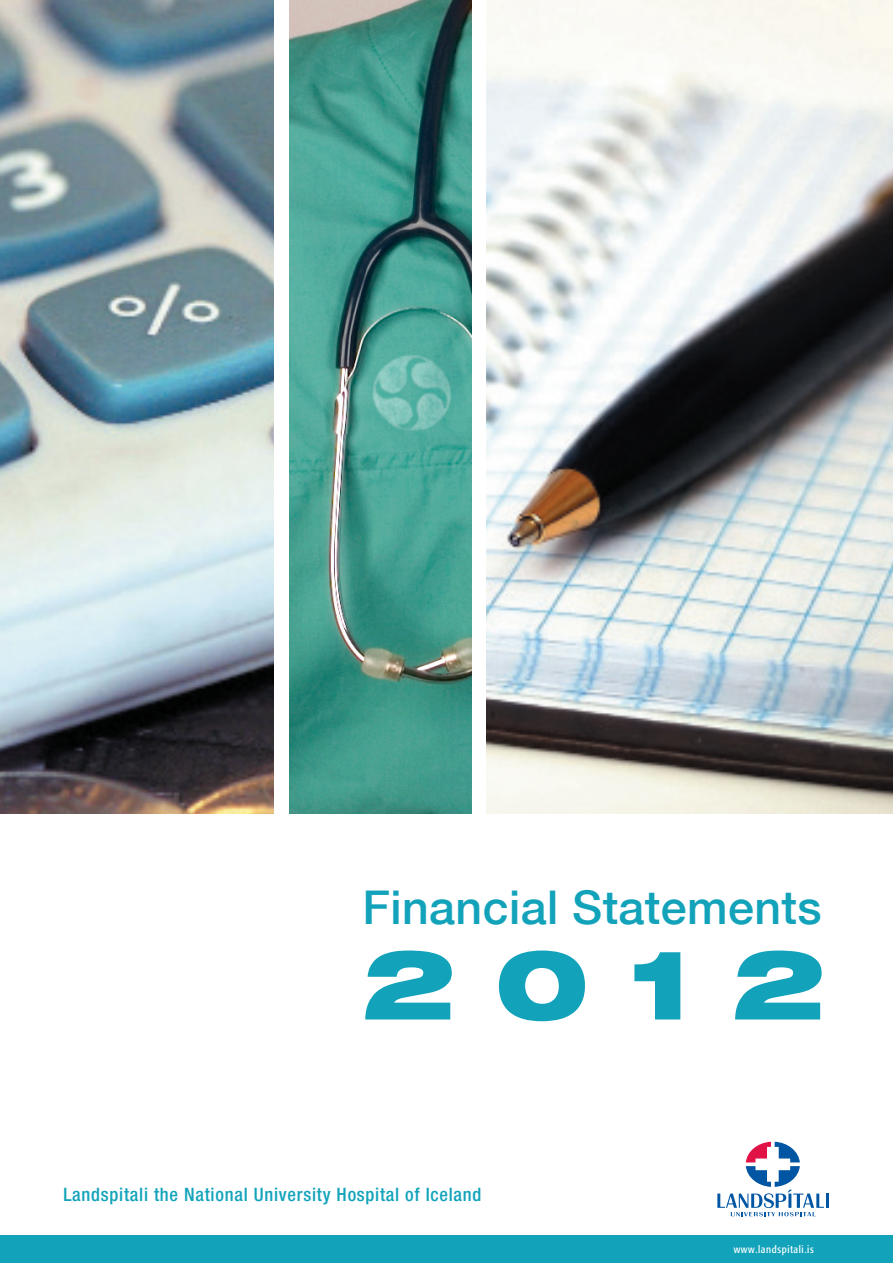
<style>
.page{position:relative;width:893px;height:1263px;background:#fff}
.page>*{position:absolute;margin:0;border:0;box-sizing:border-box;transform-origin:0 0}
.Kaflar_sem_Fyrirsögn{font:900 expanded 96.9px "Helvetica Neue LT Com";color:#12a3bb}
.Kaflar_sem_Fyrirsögn-2{font:500 46.5px "Helvetica Neue LT Com";letter-spacing:.01em;color:#12a3bb}
.Fyrirsögn{font:500 condensed 18.45px "Helvetica Neue LT Com";letter-spacing:.04em;color:#12a3bb}
.Fyrirsögn-2{font:condensed 10.5px "Formata";letter-spacing:.06em;color:#fff}
</style>
<div class="page">
<img style="left:0;top:0;width:274px;height:813px">
<img style="left:289px;top:0;width:182px;height:813px">
<img style="left:486px;top:0;width:407px;height:813px">
<div style="left:0;top:1235px;width:893px;height:28px;background:#12a3bb"></div>
<hr style="left:826px;top:1193px;width:3px;height:15px;background:#0156a3">
<svg style="left:717px;top:1142px;width:107px;height:74px"></svg>
<p class="Kaflar_sem_Fyrirsögn-2" style="left:362px;top:880px;width:461px">Financial Statements</p>
<p class="Kaflar_sem_Fyrirsögn" style="left:362px;top:921px;width:465px">2 0 1 2</p>
<p class="Fyrirsögn" style="left:63px;top:1183px;width:420px">Landspitali the National University Hospital of Iceland</p>
<p class="Fyrirsögn-2" style="left:734px;top:1243px;width:82px">www.landspitali.is</p>
</div>
